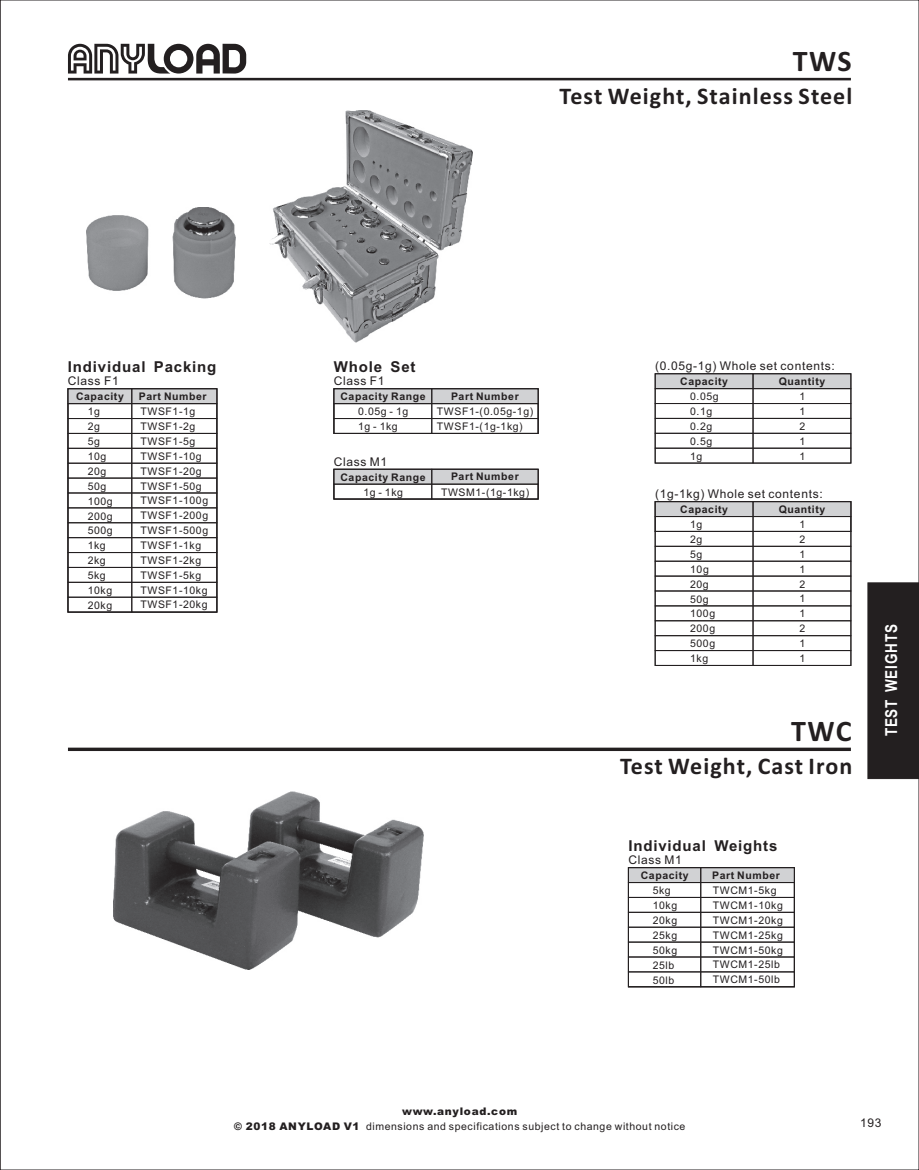
<style>
.page{position:relative;width:919px;height:1170px;background:#fff}
.page>*{position:absolute;margin:0;border:0;box-sizing:border-box;transform-origin:0 0}
.t1{font:700 30px "Calibri";letter-spacing:.045em;color:#231f20}
.t2{font:700 24px "Calibri";letter-spacing:.045em;color:#231f20}
.t3{font:700 16.5px "Arial Narrow";letter-spacing:.045em;color:#fff}
.t4{font:700 15px "Arial";letter-spacing:.055em;color:#231f20}
.t5{font:12px "Arial";letter-spacing:.055em;color:#231f20}
.t6{font:10.5px/14.9px "Arial";letter-spacing:.055em;color:#231f20}
.t7{font:700 10.5px "Arial";letter-spacing:.055em;color:#231f20}
.s1{font-weight:900}
</style>
<div class="page">
<img style="left:114px;top:791px;width:309px;height:178px">
<div style="left:70px;top:390px;width:145px;height:13px;background:#d1d2d4"></div>
<div style="left:68px;top:433px;width:149px;height:15px;border:1px solid #231f20"></div>
<div style="left:68px;top:418px;width:149px;height:15px;border:1px solid #231f20"></div>
<div style="left:68px;top:448px;width:149px;height:15px;border:1px solid #231f20"></div>
<div style="left:68px;top:463px;width:149px;height:15px;border:1px solid #231f20"></div>
<div style="left:68px;top:478px;width:149px;height:15px;border:1px solid #231f20"></div>
<div style="left:68px;top:493px;width:149px;height:15px;border:1px solid #231f20"></div>
<div style="left:68px;top:507px;width:149px;height:16px;border:1px solid #231f20"></div>
<div style="left:68px;top:522px;width:149px;height:15px;border:1px solid #231f20"></div>
<div style="left:68px;top:537px;width:149px;height:15px;border:1px solid #231f20"></div>
<div style="left:68px;top:552px;width:149px;height:15px;border:1px solid #231f20"></div>
<div style="left:68px;top:567px;width:149px;height:15px;border:1px solid #231f20"></div>
<div style="left:68px;top:582px;width:149px;height:15px;border:1px solid #231f20"></div>
<div style="left:68px;top:597px;width:149px;height:15px;border:1px solid #231f20"></div>
<div style="left:68px;top:403px;width:149px;height:15px;border:1px solid #231f20"></div>
<div style="left:68px;top:388px;width:64px;height:224px;border:1px solid #231f20"></div>
<div style="left:132px;top:388px;width:85px;height:224px;border:1px solid #231f20"></div>
<div style="left:630px;top:869px;width:162px;height:13px;background:#d1d2d4"></div>
<div style="left:628px;top:912px;width:166px;height:15px;border:1px solid #231f20"></div>
<div style="left:628px;top:897px;width:166px;height:15px;border:1px solid #231f20"></div>
<div style="left:628px;top:926px;width:166px;height:16px;border:1px solid #231f20"></div>
<div style="left:628px;top:941px;width:166px;height:16px;border:1px solid #231f20"></div>
<div style="left:628px;top:956px;width:166px;height:15px;border:1px solid #231f20"></div>
<div style="left:628px;top:971px;width:166px;height:15px;border:1px solid #231f20"></div>
<div style="left:628px;top:882px;width:166px;height:15px;border:1px solid #231f20"></div>
<div style="left:628px;top:867px;width:72px;height:119px;border:1px solid #231f20"></div>
<div style="left:700px;top:867px;width:94px;height:119px;border:1px solid #231f20"></div>
<div style="left:333px;top:388px;width:203px;height:16px;background:#d1d2d4"></div>
<div style="left:334px;top:403px;width:204px;height:15px;border:1px solid #231f20"></div>
<div style="left:334px;top:418px;width:204px;height:15px;border:1px solid #231f20"></div>
<div style="left:334px;top:388px;width:98px;height:45px;border:1px solid #231f20"></div>
<div style="left:431px;top:388px;width:107px;height:45px;border:1px solid #231f20"></div>
<svg style="left:333px;top:469px;width:203px;height:15px;background:#c8c9cb"></svg>
<div style="left:334px;top:484px;width:204px;height:15px;border:1px solid #231f20"></div>
<div style="left:334px;top:469px;width:98px;height:30px;border:1px solid #231f20"></div>
<div style="left:431px;top:469px;width:107px;height:30px;border:1px solid #231f20"></div>
<div style="left:654px;top:373px;width:197px;height:16px;background:#d1d2d4"></div>
<div style="left:655px;top:388px;width:195px;height:15px;border:1px solid #231f20"></div>
<div style="left:655px;top:403px;width:195px;height:15px;border:1px solid #231f20"></div>
<div style="left:655px;top:418px;width:195px;height:15px;border:1px solid #231f20"></div>
<div style="left:655px;top:433px;width:195px;height:15px;border:1px solid #231f20"></div>
<div style="left:655px;top:448px;width:195px;height:15px;border:1px solid #231f20"></div>
<div style="left:655px;top:373px;width:98px;height:90px;border:1px solid #231f20"></div>
<div style="left:752px;top:373px;width:98px;height:90px;border:1px solid #231f20"></div>
<div style="left:654px;top:501px;width:197px;height:16px;background:#d1d2d4"></div>
<div style="left:655px;top:516px;width:195px;height:15px;border:1px solid #231f20"></div>
<div style="left:655px;top:531px;width:195px;height:15px;border:1px solid #231f20"></div>
<div style="left:655px;top:546px;width:195px;height:15px;border:1px solid #231f20"></div>
<div style="left:655px;top:561px;width:195px;height:15px;border:1px solid #231f20"></div>
<div style="left:655px;top:576px;width:195px;height:15px;border:1px solid #231f20"></div>
<div style="left:655px;top:590px;width:195px;height:16px;border:1px solid #231f20"></div>
<div style="left:655px;top:605px;width:195px;height:16px;border:1px solid #231f20"></div>
<div style="left:655px;top:620px;width:195px;height:15px;border:1px solid #231f20"></div>
<div style="left:655px;top:635px;width:195px;height:15px;border:1px solid #231f20"></div>
<div style="left:655px;top:650px;width:195px;height:15px;border:1px solid #231f20"></div>
<div style="left:655px;top:501px;width:98px;height:164px;border:1px solid #231f20"></div>
<div style="left:752px;top:501px;width:98px;height:164px;border:1px solid #231f20"></div>
<img style="left:269px;top:110px;width:204px;height:233px">
<img style="left:86px;top:207px;width:149px;height:91px">
<svg style="left:68px;top:747px;width:782px;height:4px;background:#454243"></svg>
<hr style="left:68px;top:78px;width:782px;height:2px;background:#231f20">
<svg style="left:68px;top:44px;width:178px;height:30px"></svg>
<div style="left:867px;top:582px;width:51px;height:196px;background:#231f20"></div>
<h1 class="t1" style="left:792px;top:48px;width:60px">TWS</h1>
<h2 class="t2" style="left:559px;top:86px;width:294px">Test Weight, Stainless Steel</h2>
<h3 class="t4" style="left:68px;top:361px;width:150px">Individual Packing</h3>
<p class="t6" style="left:140px;top:405px;width:69px">TWSF1-1g<br>TWSF1-2g<br>TWSF1-5g<br>TWSF1-10g<br>TWSF1-20g<br>TWSF1-50g<br>TWSF1-100g<br>TWSF1-200g<br>TWSF1-500g<br>TWSF1-1kg<br>TWSF1-2kg<br>TWSF1-5kg<br>TWSF1-10kg<br>TWSF1-20kg</p>
<p class="t5" style="left:68px;top:376px;width:52px">Class F1</p>
<p class="t7" style="left:76px;top:392px;width:49px">Capacity</p>
<p class="t7" style="left:139px;top:392px;width:69px">Part Number</p>
<p class="t6" style="left:88px;top:405px;width:27px">1g<br>2g<br>5g<br>10g<br>20g<br>50g<br>100g<br>200g<br>500g<br>1kg<br>2kg<br>5kg<br>10kg<br>20kg</p>
<h3 class="t4" style="left:334px;top:361px;width:83px">Whole Set</h3>
<p class="t5" style="left:334px;top:376px;width:52px">Class F1</p>
<p class="t7" style="left:340px;top:392px;width:87px">Capacity Range</p>
<p class="t7" style="left:451px;top:392px;width:69px">Part Number</p>
<p class="t6" style="left:358px;top:405px;width:52px">0.05g - 1g<br>1g - 1kg</p>
<p class="t5" style="left:334px;top:457px;width:55px">Class M1</p>
<p class="t6" style="left:437px;top:405px;width:98px">TWSF1-(0.05g-1g)<br>TWSF1-(1g-1kg)</p>
<p class="t7" style="left:340px;top:473px;width:87px">Capacity Range</p>
<p class="t7" style="left:451px;top:472px;width:69px">Part Number</p>
<p class="t6" style="left:441px;top:485px;width:90px">TWSM1-(1g-1kg)</p>
<p class="t6" style="left:363px;top:485px;width:41px">1g - 1kg</p>
<p class="t5" style="left:655px;top:361px;width:181px">(0.05g-1g) Whole set contents:</p>
<p class="t7" style="left:680px;top:377px;width:49px">Capacity</p>
<p class="t7" style="left:778px;top:377px;width:48px">Quantity</p>
<p class="t6" style="left:799px;top:390px;width:7px;text-align:justify">1<br>1<br>2<br>1<br>1</p>
<p class="t6" style="left:690px;top:390px;width:30px">0.05g<br>0.1g<br>0.2g<br>0.5g<br>1g</p>
<p class="t5" style="left:655px;top:489px;width:169px">(1g-1kg) Whole set contents:</p>
<p class="t7" style="left:680px;top:505px;width:49px">Capacity</p>
<p class="t7" style="left:778px;top:505px;width:48px">Quantity</p>
<p class="t6" style="left:799px;top:518px;width:7px;text-align:justify">1<br>2<br>1<br>1<br>2<br>1<br>1<br>2<br>1<br>1</p>
<p class="t6" style="left:690px;top:518px;width:27px">1g<br>2g<br>5g<br>10g<br>20g<br>50g<br>100g<br>200g<br>500g<br>1kg</p>
<h1 class="t1" style="left:791px;top:718px;width:62px">TWC</h1>
<h2 class="t2" style="left:620px;top:756px;width:234px">Test Weight, Cast Iron</h2>
<h3 class="t4" style="left:628px;top:840px;width:150px">Individual Weights</h3>
<p class="t6" style="left:712px;top:883px;width:72px">TWCM1-5kg<br>TWCM1-10kg<br>TWCM1-20kg<br>TWCM1-25kg<br>TWCM1-50kg<br>TWCM1-25lb<br>TWCM1-50lb</p>
<p class="t5" style="left:628px;top:855px;width:55px">Class M1</p>
<p class="t7" style="left:640px;top:871px;width:49px">Capacity</p>
<p class="t7" style="left:712px;top:871px;width:69px">Part Number</p>
<p class="t6" style="left:652px;top:883px;width:26px">5kg<br>10kg<br>20kg<br>25kg<br>50kg<br>25lb<br>50lb</p>
<h3 class="t3" style="left:885px;top:736px;width:114px;rotate:-90deg">TEST WEIGHTS</h3>
<p class="t6" style="left:234px;top:1104px;width:453px;text-align:center"><span class="s1">www.anyload.com<br></span><span class="s1">© 2018 ANYLOAD V1</span> dimensions and specifications subject to change without notice</p>
<p class="t5" style="left:859px;top:1118px;width:23px">193</p>
</div>
